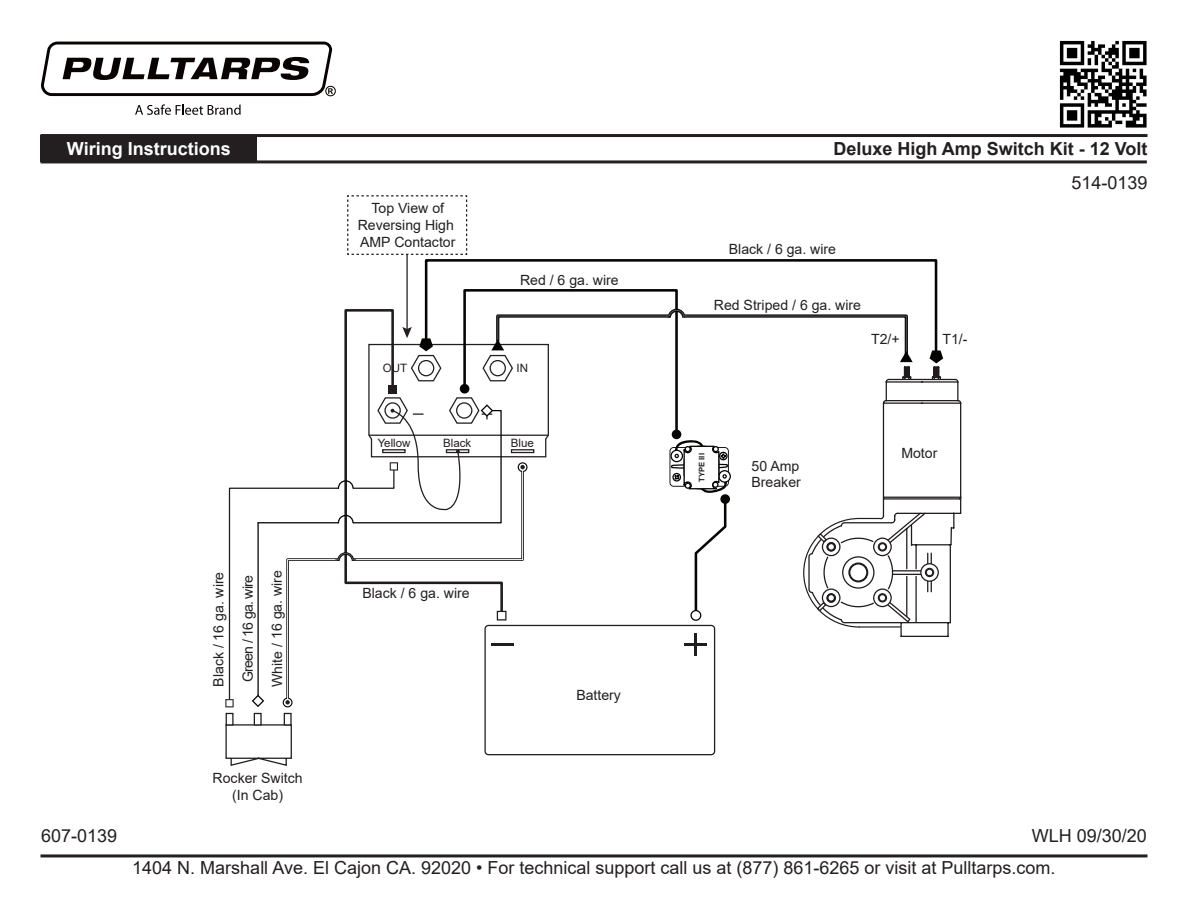
<style>
.page{position:relative;width:1188px;height:918px;background:#fff}
.page>*{position:absolute;margin:0;border:0;box-sizing:border-box;transform-origin:0 0}
.t1{font:18px "Arial";color:#231f20}
.t2{font:700 18px "Arial";color:#231f20}
.t3{font:700 18px "Arial";color:#fff}
.t4{font:14.1px/17px "Arial";color:#231f20;text-align:center}
.t5{font:11.55px "Arial";color:#231f20}
.t6{font:700 7.65px "Arial";color:#231f20}
</style>
<div class="page">
<hr style="left:40px;top:854px;width:1108px;height:3px;background:#231f20">
<svg style="left:135px;top:104px;width:106px;height:11px"></svg>
<svg style="left:41px;top:42px;width:295px;height:54px"></svg>
<img style="left:1059px;top:40px;width:88px;height:88px">
<hr style="left:40px;top:134px;width:1108px;height:3px;background:#231f20">
<hr style="left:40px;top:160px;width:1107px;height:3px;background:#231f20">
<div style="left:40px;top:136px;width:217px;height:26px;background:#231f20"></div>
<div style="left:484px;top:625px;width:231px;height:130px;border:1px solid #201d1e;border-radius:3px"></div>
<svg style="left:225px;top:724px;width:67px;height:42px"></svg>
<div style="left:226px;top:713px;width:8px;height:13px;border:1px solid #201d1e"></div>
<div style="left:254px;top:713px;width:8px;height:13px;border:1px solid #201d1e"></div>
<div style="left:284px;top:713px;width:8px;height:13px;border:1px solid #201d1e"></div>
<svg style="left:424px;top:259px;width:514px;height:29px"></svg>
<hr style="left:406px;top:254px;width:2px;height:77px;background:#231f20">
<svg style="left:225px;top:288px;width:737px;height:419px"></svg>
<svg style="left:347px;top:195px;width:121px;height:61px"></svg>
<p class="t3" style="left:67px;top:136px;width:165px">Wiring Instructions</p>
<p class="t2" style="left:833px;top:136px;width:316px">Deluxe High Amp Switch Kit - 12 Volt</p>
<p class="t4" style="left:204px;top:687px;width:117px;line-height:29.4px;rotate:-90deg">Black / 16 ga. wire<br>Green / 16 ga. wire</p>
<p class="t4" style="left:268px;top:687px;width:118px;rotate:-90deg">White / 16 ga. wire</p>
<p class="t4" style="left:213px;top:769px;width:92px">Rocker Switch (In Cab)</p>
<p class="t4" style="left:358px;top:200px;width:99px">Top View of<br>Reversing High<br>AMP Contactor</p>
<p class="t4" style="left:520px;top:272px;width:100px">Red / 6 ga. wire</p>
<p class="t5" style="left:383px;top:360px;width:26px">OUT</p>
<p class="t5" style="left:517px;top:360px;width:13px">IN</p>
<p class="t5" style="left:378px;top:435px;width:34px">Yellow</p>
<p class="t5" style="left:443px;top:435px;width:30px">Black</p>
<p class="t5" style="left:511px;top:435px;width:25px">Blue</p>
<p class="t4" style="left:362px;top:585px;width:109px">Black / 6 ga. wire</p>
<p class="t4" style="left:576px;top:686px;width:46px">Battery</p>
<p class="t4" style="left:729px;top:241px;width:109px">Black / 6 ga. wire</p>
<p class="t4" style="left:714px;top:297px;width:149px">Red Striped / 6 ga. wire</p>
<p class="t4" style="left:871px;top:330px;width:30px">T2/+</p>
<p class="t4" style="left:943px;top:330px;width:27px">T1/-</p>
<p class="t6" style="left:696px;top:482px;width:30px;rotate:-90deg">TYPE III</p>
<p class="t4" style="left:752px;top:457px;width:51px;text-align:left">50 Amp<br>Breaker</p>
<p class="t4" style="left:901px;top:445px;width:38px">Motor</p>
<p class="t1" style="left:1071px;top:170px;width:78px">514-0139</p>
<p class="t1" style="left:41px;top:823px;width:78px">607-0139</p>
<p class="t1" style="left:1032px;top:824px;width:117px">WLH 09/30/20</p>
<p class="t1" style="left:132px;top:855px;width:925px">1404 N. Marshall Ave. El Cajon CA. 92020 • For technical support call us at (877) 861-6265 or visit at Pulltarps.com.</p>
</div>
